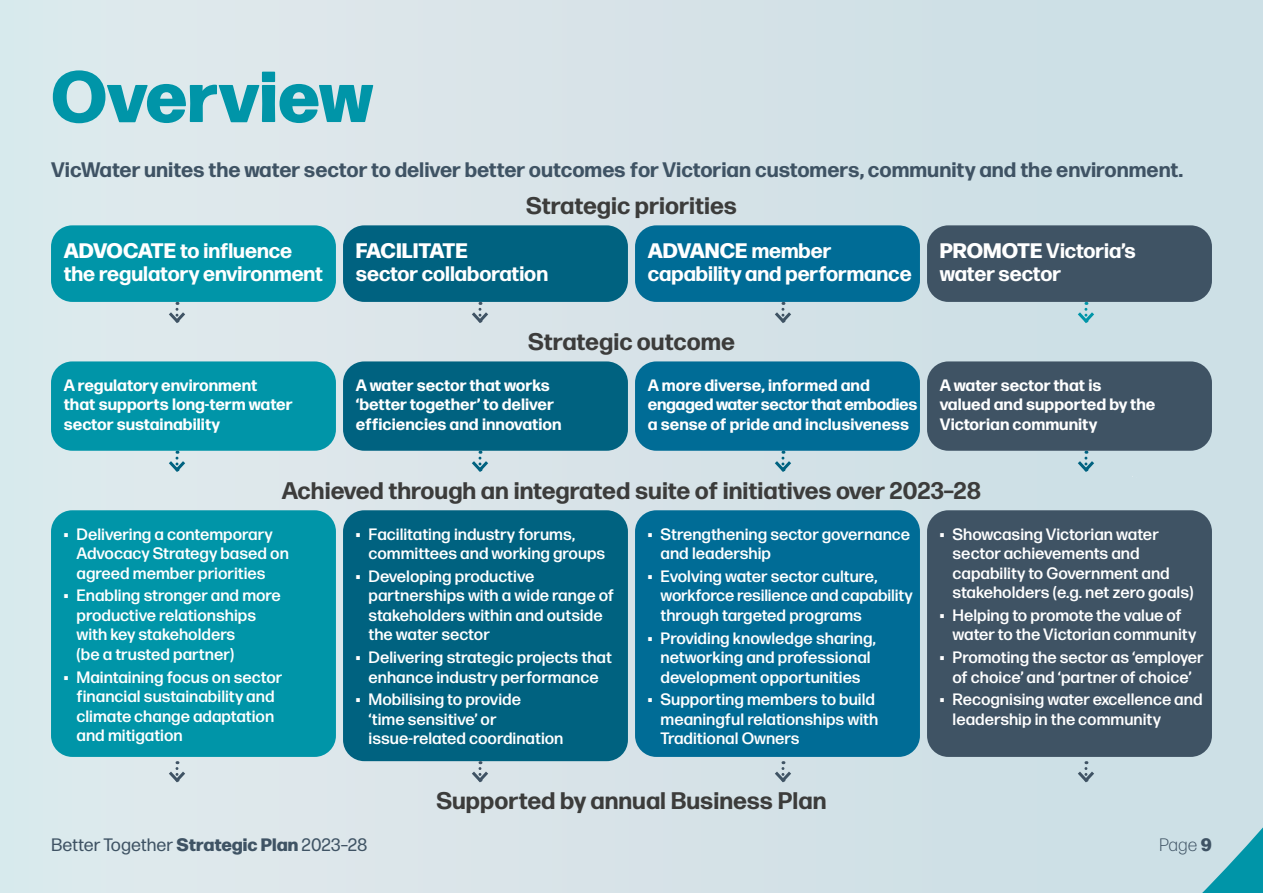
<style>
.page{position:relative;width:1263px;height:893px;background:#fff}
.page>*{position:absolute;margin:0;border:0;box-sizing:border-box;transform-origin:0 0}
.t1{font:800 72px "Forma DJR Text";color:#0095a8}
.t2{font:700 24px "Forma DJR Micro";color:#3c3c3b}
.t3{font:700 21px/22.5px "Forma DJR Text";color:#fff}
.t4{font:700 21px "Forma DJR Micro";color:#3f5364}
.t5{font:800 21px "Forma DJR Text";color:#fff}
.t6{font:18px "Forma DJR Micro";color:#3f5364}
.t7{font:300 18px "Forma DJR Micro";color:#3f5364}
.t8{font:500 16.5px/19.5px "Forma DJR Micro";color:#fff}
.t9{font:700 16.5px/19.5px "Forma DJR Micro";color:#fff}
.s1{font-weight:800}
.s2{font-family:"Forma DJR Text";font-weight:800}
</style>
<div class="page">
<img style="left:0;top:0;width:1262px;height:893px">
<div style="left:996px;top:4px;width:267px;height:889px;background:#cde0e6"></div>
<div style="left:51px;top:225px;width:285px;height:77px;background:#0095a8;border-radius:21px"></div>
<div style="left:51px;top:361px;width:285px;height:90px;background:#0095a8;border-radius:21px"></div>
<div style="left:51px;top:510px;width:285px;height:247px;background:#0095a8;border-radius:21px"></div>
<div style="left:343px;top:225px;width:285px;height:77px;background:#006280;border-radius:21px"></div>
<div style="left:343px;top:361px;width:285px;height:90px;background:#006280;border-radius:21px"></div>
<div style="left:343px;top:510px;width:285px;height:251px;background:#006280;border-radius:21px"></div>
<div style="left:635px;top:225px;width:285px;height:77px;background:#006c96;border-radius:21px"></div>
<div style="left:635px;top:361px;width:285px;height:90px;background:#006c96;border-radius:21px"></div>
<div style="left:635px;top:510px;width:285px;height:247px;background:#006c96;border-radius:21px"></div>
<div style="left:927px;top:225px;width:285px;height:77px;background:#3f5364;border-radius:21px"></div>
<div style="left:927px;top:361px;width:285px;height:90px;background:#3f5364;border-radius:21px"></div>
<div style="left:927px;top:510px;width:285px;height:247px;background:#3f5364;border-radius:21px"></div>
<svg style="left:1132px;top:476px;width:6px;height:3px"></svg>
<svg style="left:166px;top:302px;width:22px;height:23px"></svg>
<svg style="left:166px;top:451px;width:22px;height:23px"></svg>
<svg style="left:166px;top:761px;width:22px;height:24px"></svg>
<svg style="left:469px;top:302px;width:22px;height:23px"></svg>
<svg style="left:469px;top:451px;width:22px;height:23px"></svg>
<svg style="left:469px;top:761px;width:22px;height:24px"></svg>
<svg style="left:772px;top:302px;width:22px;height:23px"></svg>
<svg style="left:772px;top:451px;width:22px;height:23px"></svg>
<svg style="left:772px;top:761px;width:22px;height:24px"></svg>
<svg style="left:1075px;top:302px;width:22px;height:23px"></svg>
<svg style="left:1075px;top:451px;width:22px;height:23px"></svg>
<svg style="left:1075px;top:761px;width:22px;height:24px"></svg>
<h1 class="t1" style="left:51px;top:70px;width:324px">Overview</h1>
<p class="t4" style="left:51px;top:162px;width:1134px">VicWater unites the water sector to deliver better outcomes for Victorian customers, community and the environment.</p>
<p class="t3" style="left:64px;top:242px;width:261px"><span class="s1">ADVOCATE</span> to influence the regulatory environment</p>
<p class="t9" style="left:64px;top:377px;width:230px">A regulatory environment that supports long-term water sector sustainability</p>
<h2 class="t2" style="left:526px;top:196px;width:212px">Strategic priorities</h2>
<p class="t5" style="left:356px;top:243px;width:113px">FACILITATE</p>
<p class="t3" style="left:356px;top:264px;width:194px">sector collaboration</p>
<p class="t3" style="left:648px;top:242px;width:265px"><span class="s1">ADVANCE</span> member capability and performance</p>
<h2 class="t2" style="left:528px;top:332px;width:208px">Strategic outcome</h2>
<p class="t9" style="left:356px;top:377px;width:207px">A water sector that works ‘better together’ to deliver efficiencies and innovation</p>
<p class="t9" style="left:648px;top:377px;width:271px">A more diverse, informed and engaged water sector that embodies a sense of pride and inclusiveness</p>
<p class="t3" style="left:940px;top:242px;width:197px"><span class="s1">PROMOTE</span> Victoria’s water sector</p>
<p class="t9" style="left:940px;top:377px;width:217px">A water sector that is valued and supported by the<br>Victorian community</p>
<h2 class="t2" style="left:282px;top:480px;width:701px">Achieved through an integrated suite of initiatives over 2023–28</h2>
<p class="t8" style="left:77px;top:526px;width:214px;text-indent:-13px">• Delivering a contemporary<br>Advocacy Strategy based on agreed member priorities</p>
<p class="t8" style="left:77px;top:587px;width:206px;text-indent:-13px">• Enabling stronger and more productive relationships with key stakeholders<br>(be a trusted partner)</p>
<p class="t8" style="left:77px;top:669px;width:207px;text-indent:-13px">• Maintaining focus on sector financial sustainability and climate change adaptation and mitigation</p>
<p class="t8" style="left:369px;top:526px;width:238px;text-indent:-13px">• Facilitating industry forums, committees and working groups</p>
<p class="t8" style="left:369px;top:568px;width:247px;text-indent:-13px">• Developing productive partnerships with a wide range of stakeholders within and outside the water sector</p>
<p class="t8" style="left:356px;top:649px;width:258px;text-align:center">• Delivering strategic projects that enhance industry performance</p>
<p class="t8" style="left:369px;top:691px;width:196px;text-indent:-13px">• Mobilising to provide<br>‘time sensitive’ or issue-related coordination</p>
<p class="t8" style="left:660px;top:526px;width:251px;text-indent:-13px">• Strengthening sector governance and leadership</p>
<p class="t8" style="left:660px;top:568px;width:254px;text-indent:-13px">• Evolving water sector culture, workforce resilience and capability through targeted programs</p>
<p class="t8" style="left:648px;top:630px;width:230px;text-align:center">• Providing knowledge sharing, networking and professional development opportunities</p>
<p class="t8" style="left:660px;top:691px;width:219px;text-indent:-13px">• Supporting members to build meaningful relationships with<br>Traditional Owners</p>
<h2 class="t2" style="left:436px;top:791px;width:391px">Supported by annual Business Plan</h2>
<p class="t8" style="left:952px;top:526px;width:242px;text-indent:-13px">• Showcasing Victorian water sector achievements and capability to Government and stakeholders (e.g. net zero goals)</p>
<p class="t8" style="left:952px;top:607px;width:245px;text-indent:-13px">• Helping to promote the value of water to the Victorian community</p>
<p class="t8" style="left:940px;top:649px;width:265px;text-align:center">• Promoting the sector as ‘employer of choice’ and ‘partner of choice’</p>
<p class="t8" style="left:952px;top:691px;width:251px;text-indent:-13px">• Recognising water excellence and leadership in the community</p>
<p class="t6" style="left:51px;top:838px;width:318px">Better Together <span class="s2">Strategic Plan</span> 2023–28</p>
<p class="t7" style="left:1159px;top:838px;width:54px">Page <span class="s2">9</span></p>
</div>
